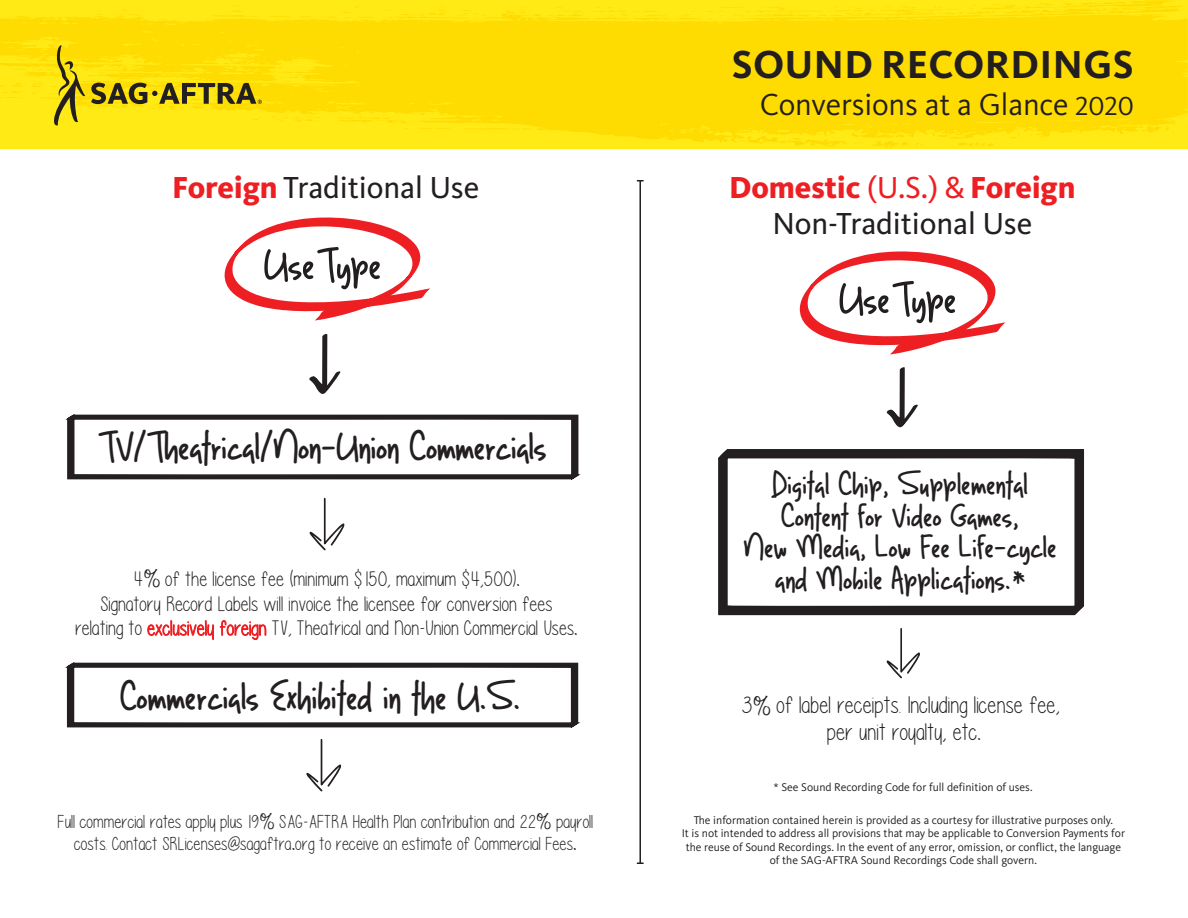
<style>
.page{position:relative;width:1188px;height:918px;background:#fff}
.page>*{position:absolute;margin:0;border:0;box-sizing:border-box;transform-origin:0 0}
.t1{font:700 40.5px "Kievit OT";letter-spacing:.01em;color:#231f20}
.t2{font:37.5px "Lightupthe World";letter-spacing:-.005em;color:#231f20}
.t3{font:31.5px/36px "Kievit";letter-spacing:-.005em;color:#231f20;text-align:center}
.t4{font:31.5px "Kievit OT";letter-spacing:-.005em;color:#231f20}
.t5{font:30.3px/31.7px "Lightupthe World";letter-spacing:.005em;color:#231f20;text-align:center}
.t6{font:24px/27px "Please write me a song";letter-spacing:.005em;color:#231f20;text-align:center}
.t7{font:21px/24.8px "Please write me a song";letter-spacing:.005em;color:#231f20;text-align:center}
.t8{font:18.75px/22.5px "Please write me a song";letter-spacing:.005em;color:#231f20;text-align:center}
.t9{font:11.7px/13.5px "Kievit";color:#231f20;text-align:center}
.s1{font-size:27px}
.s2{font-weight:800;color:#ee1f23}
.s3{color:#ee1f23}
.s4{font-family:"Noteworthy";font-weight:300}
.s5{font-family:"Lightupthe World";font-size:18px}
.s6{font-family:"Lightupthe World"}
.s7{font-size:26.4px}
.s8{font-family:"Noteworthy";font-weight:300;font-size:22.5px}
</style>
<div class="page">
<div style="left:0;top:0;width:1188px;height:149px;background:#ffea16"></div>
<svg style="left:0;top:0;width:1188px;height:129px;fill:#ffdf06"></svg>
<svg style="left:502px;top:10px;width:685px;height:138px;fill:#ffdc01"></svg>
<svg style="left:53px;top:45px;width:32px;height:80px"></svg>
<svg style="left:91px;top:83px;width:171px;height:21px"></svg>
<svg style="left:309px;top:497px;width:36px;height:54px"></svg>
<svg style="left:225px;top:217px;width:204px;height:104px"></svg>
<hr style="left:639px;top:181px;width:2px;height:682px;background:#231f20">
<svg style="left:637px;top:180px;width:7px;height:2px"></svg>
<svg style="left:637px;top:862px;width:7px;height:2px"></svg>
<svg style="left:886px;top:628px;width:34px;height:51px"></svg>
<svg style="left:800px;top:251px;width:204px;height:104px"></svg>
<svg style="left:886px;top:367px;width:32px;height:61px"></svg>
<svg style="left:718px;top:449px;width:366px;height:166px"></svg>
<svg style="left:306px;top:739px;width:36px;height:53px"></svg>
<svg style="left:65px;top:662px;width:514px;height:66px"></svg>
<svg style="left:309px;top:333px;width:32px;height:61px"></svg>
<svg style="left:65px;top:414px;width:514px;height:66px"></svg>
<h1 class="t1" style="left:732px;top:41px;width:403px">SOUND RECORDINGS</h1>
<h3 class="t4" style="left:760px;top:87px;width:376px">Conversions at a Glance <span class="s1">2020</span></h3>
<h3 class="t3" style="left:172px;top:169px;width:309px"><span class="s2">Foreign</span> Traditional Use</h3>
<h3 class="t3" style="left:729px;top:169px;width:348px"><span class="s2">Domestic</span> <span class="s3">(U.S.) &amp;</span> <span class="s2">Foreign<br></span>Non-Traditional Use</h3>
<h2 class="t2" style="left:98px;top:419px;width:450px">TV/Theatrical/Non-Union Commercials</h2>
<h3 class="t7" style="left:75px;top:567px;width:504px">4<span class="s4">%</span> of the license fee (minimum $150, maximum $4,500)<span class="s5">.<br></span>Signatory Record Labels will invoice the licensee for conversion fees relating to <span class="s3">exclusively foreign</span> TV, Theatrical and Non-Union Commercial Uses<span class="s5">.</span></h3>
<h2 class="t2" style="left:120px;top:669px;width:402px">Commercials Exhibited in the U.S.</h2>
<h3 class="t8" style="left:58px;top:810px;width:537px">Full commercial rates apply plus 19<span class="s4">%</span> SAG-AFTRA Health Plan contribution and 22<span class="s4">%</span> payroll costs. Contact SRLicenses@sagaftra<span class="s6">.</span>org to receive an estimate of Commercial Fees<span class="s6">.</span></h3>
<h3 class="t5" style="left:744px;top:467px;width:315px">Digital Chip, Supplemental<br>Content for Video Games,<br>New Media, Low Fee Life-cycle and Mobile Applications. <span class="s7">*</span></h3>
<h3 class="t6" style="left:742px;top:692px;width:320px">3<span class="s8">%</span> of label receipts. Including license fee, per unit royalty, etc<span class="s5">.</span></h3>
<p class="t9" style="left:774px;top:781px;width:260px">* See Sound Recording Code for full definition of uses.</p>
<p class="t9" style="left:682px;top:813px;width:445px">The information contained herein is provided as a courtesy for illustrative purposes only.<br>It is not intended to address all provisions that may be applicable to Conversion Payments for the reuse of Sound Recordings. In the event of any error, omission, or conflict, the language of the SAG-AFTRA Sound Recordings Code shall govern.</p>
</div>
